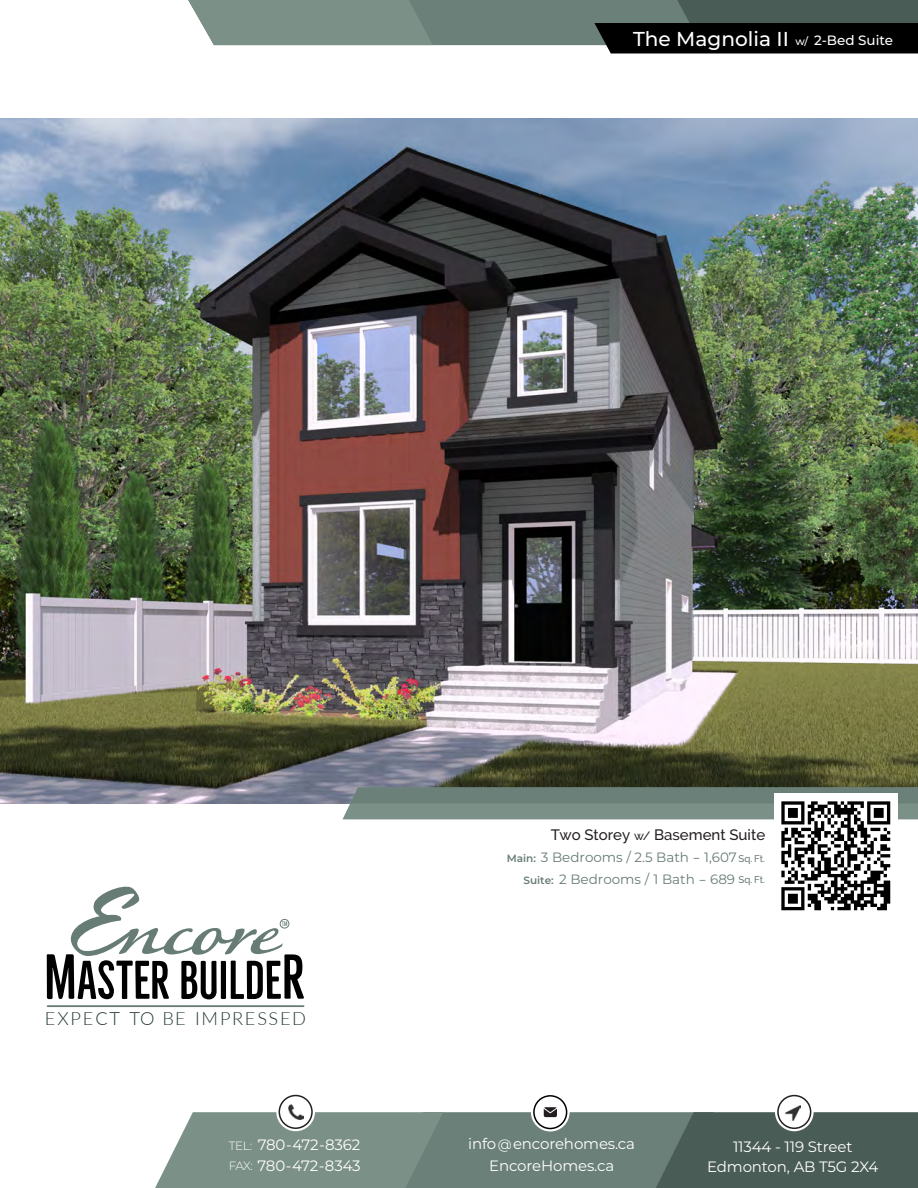
<style>
.page{position:relative;width:918px;height:1188px;background:#fff}
.page>*{position:absolute;margin:0;border:0;box-sizing:border-box;transform-origin:0 0}
.t1{font:500 20.1px "Montserrat";color:#fff}
.t2{font:300 18.3px "Lato";letter-spacing:.1em;color:#273b37}
.t3{font:15px "Montserrat";letter-spacing:-.01em;color:#fff}
.t4{font:500 15px "Raleway";color:#231f20}
.t5{font:13.5px "Montserrat";color:#677c75}
.t6{font:500 9.75px/21.1px "Raleway";color:#677c75}
.s1{font-size:10.5px}
.s2{font-size:13.5px}
.s3{color:#293f3c}
.s4{font-size:12px}
.s5{font-weight:600;font-size:10.5px}
.s6{font-weight:300;font-size:12px}
</style>
<div class="page">
<img style="left:0;top:119px;width:918px;height:684px">
<svg style="left:343px;top:787px;width:575px;height:32px;background:#738880"></svg>
<hr style="left:47px;top:1005px;width:257px;height:2px;background:#677c75">
<svg style="left:47px;top:886px;width:257px;height:113px"></svg>
<div style="left:531px;top:1093px;width:39px;height:39px;border:6px solid #fff;border-radius:50%"></div>
<div style="left:533px;top:1095px;width:34px;height:34px;border:2px solid #000;border-radius:50%"></div>
<div style="left:276px;top:1093px;width:39px;height:38px;border:6px solid #fff;border-radius:50%"></div>
<div style="left:279px;top:1095px;width:34px;height:34px;border:2px solid #231f20;border-radius:50%"></div>
<div style="left:775px;top:1093px;width:39px;height:38px;border:6px solid #fff;border-radius:50%"></div>
<div style="left:777px;top:1095px;width:34px;height:34px;border:2px solid #231f20;border-radius:50%"></div>
<svg style="left:155px;top:1107px;width:763px;height:81px;background:#748680"></svg>
<svg style="left:188px;top:0;width:730px;height:53px;background:#5e6c67"></svg>
<div style="left:774px;top:794px;width:123px;height:123px;background:#fff"></div>
<img style="left:782px;top:801px;width:108px;height:109px">
<h1 class="t1" style="left:633px;top:25px;width:262px">The Magnolia II <span class="s1">w/</span> <span class="s2">2-Bed Suite</span></h1>
<p class="t2" style="left:45px;top:1005px;width:263px">EXPECT <span class="s3">TO BE</span> IMPRESSED</p>
<p class="t4" style="left:551px;top:826px;width:216px">Two Storey <span class="s4">w/</span> Basement Suite</p>
<p class="t5" style="left:524px;top:870px;width:213px"><span class="s5">Suite:</span> 2 Bedrooms / 1 Bath - 689</p>
<p class="t5" style="left:507px;top:848px;width:232px"><span class="s5">Main:</span> 3 Bedrooms / 2.5 Bath - 1,607</p>
<p class="t6" style="left:738px;top:848px;width:28px">Sq. Ft.<br>Sq. Ft.</p>
<p class="t3" style="left:229px;top:1135px;width:133px"><span class="s6">TEL:</span> 780-472-8362</p>
<p class="t3" style="left:468px;top:1134px;width:168px">info<span class="s2">@</span>encorehomes.ca</p>
<p class="t3" style="left:229px;top:1155px;width:133px"><span class="s6">FAX:</span> 780-472-8343</p>
<p class="t3" style="left:733px;top:1136px;width:121px">11344 - 119 Street</p>
<p class="t3" style="left:489px;top:1155px;width:127px">EncoreHomes.ca</p>
<p class="t3" style="left:707px;top:1156px;width:173px">Edmonton, AB T5G 2X4</p>
</div>
